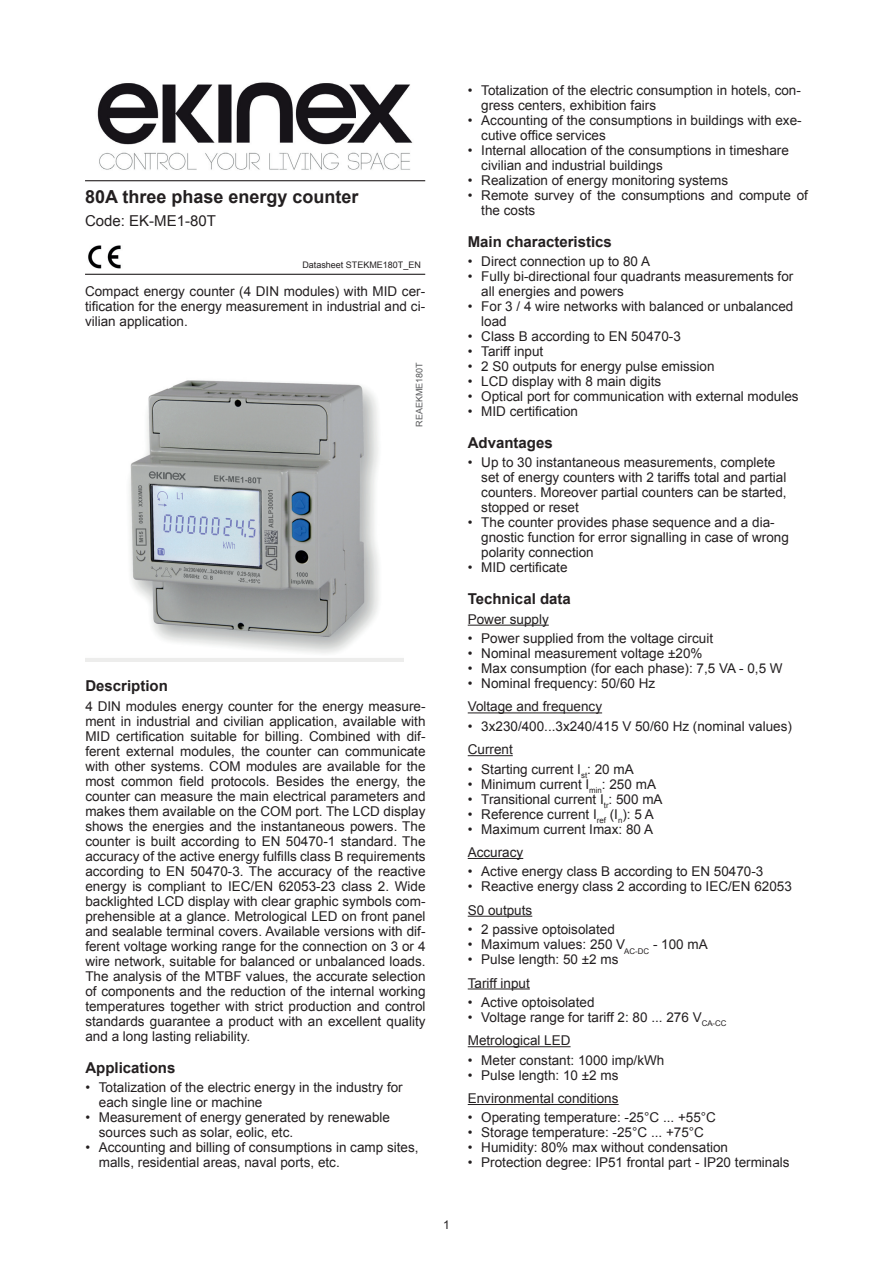
<style>
.page{position:relative;width:893px;height:1263px;background:#fff}
.page>*{position:absolute;margin:0;border:0;box-sizing:border-box;transform-origin:0 0}
.t1{font:700 18px "Arial";color:#231f20}
.t2{font:700 15px "Arial";color:#231f20}
.t3{font:15px "Arial";color:#231f20}
.t4{font:13.5px/15px "Arial";color:#231f20}
.t5{font:12px "Arial";color:#231f20}
.t6{font:9px "Arial";color:#231f20}
.t7{font:9px "Arial";color:#57585a}
</style>
<div class="page">
<hr style="left:468px;top:625px;width:81px;height:1px;background:#231f20">
<hr style="left:468px;top:712px;width:134px;height:1px;background:#231f20">
<hr style="left:468px;top:755px;width:45px;height:1px;background:#231f20">
<hr style="left:468px;top:858px;width:55px;height:1px;background:#231f20">
<hr style="left:468px;top:916px;width:64px;height:1px;background:#231f20">
<hr style="left:468px;top:988px;width:62px;height:1px;background:#231f20">
<hr style="left:468px;top:1046px;width:103px;height:1px;background:#231f20">
<hr style="left:468px;top:1104px;width:151px;height:1px;background:#231f20">
<img style="left:97px;top:82px;width:316px;height:88px">
<img style="left:85px;top:245px;width:41px;height:29px">
<hr style="left:85px;top:180px;width:340px;height:1px;background:#231f20">
<hr style="left:85px;top:274px;width:340px;height:1px;background:#231f20">
<img style="left:85px;top:380px;width:319px;height:281px">
<h1 class="t1" style="left:85px;top:187px;width:275px">80A three phase energy counter</h1>
<p class="t3" style="left:85px;top:212px;width:132px">Code: EK-ME1-80T</p>
<p class="t6" style="left:302px;top:260px;width:120px">Datasheet STEKME180T_EN</p>
<p class="t4" style="left:85px;top:284px;width:342px;text-align:justify">Compact energy counter (4 DIN modules) with MID cer&shy;tification for the energy measurement in industrial and ci&shy;vilian application.</p>
<p class="t7" style="left:414px;top:427px;width:66px;rotate:-90deg">REAEKME180T</p>
<p class="t2" style="left:85px;top:678px;width:84px">Description</p>
<p class="t4" style="left:85px;top:698px;width:342px;text-align:justify">4 DIN modules energy counter for the energy measure&shy;ment in industrial and civilian application, available with MID certification suitable for billing. Combined with dif&shy;ferent external modules, the counter can communicate with other systems. COM modules are available for the most common field protocols. Besides the energy, the counter can measure the main electrical parameters and makes them available on the COM port. The LCD display shows the energies and the instantaneous powers. The counter is built according to EN 50470-1 standard. The accuracy of the active energy fulfills class B requirements according to EN 50470-3. The accuracy of the reactive energy is compliant to IEC/EN 62053-23 class 2. Wide backlighted LCD display with clear graphic symbols com&shy;prehensible at a glance. Metrological LED on front panel and sealable terminal covers. Available versions with dif&shy;ferent voltage working range for the connection on 3 or 4 wire network, suitable for balanced or unbalanced loads.<br>The analysis of the MTBF values, the accurate selection of components and the reduction of the internal working temperatures together with strict production and control standards guarantee a product with an excellent quality and a long lasting reliability.</p>
<p class="t2" style="left:85px;top:1059px;width:92px">Applications</p>
<p class="t4" style="left:99px;top:1080px;width:305px;text-indent:-14px">• Totalization of the electric energy in the industry for each single line or machine</p>
<p class="t4" style="left:99px;top:1110px;width:293px;text-indent:-14px">• Measurement of energy generated by renewable sources such as solar, eolic, etc.</p>
<p class="t4" style="left:99px;top:1140px;width:321px;text-indent:-14px">• Accounting and billing of consumptions in camp sites, malls, residential areas, naval ports, etc.</p>
<p class="t4" style="left:481px;top:83px;width:321px;text-indent:-14px">• Totalization of the electric consumption in hotels, con&shy;gress centers, exhibition fairs</p>
<p class="t4" style="left:481px;top:113px;width:322px;text-indent:-14px">• Accounting of the consumptions in buildings with exe&shy;cutive office services</p>
<p class="t4" style="left:481px;top:143px;width:309px;text-indent:-14px">• Internal allocation of the consumptions in timeshare civilian and industrial buildings</p>
<p class="t4" style="left:468px;top:173px;width:262px">• Realization of energy monitoring systems</p>
<p class="t4" style="left:481px;top:188px;width:328px;text-indent:-14px">• Remote survey of the consumptions and compute of the costs</p>
<p class="t2" style="left:468px;top:233px;width:146px">Main characteristics</p>
<p class="t4" style="left:468px;top:254px;width:184px">• Direct connection up to 80 A</p>
<p class="t4" style="left:481px;top:269px;width:314px;text-indent:-14px">• Fully bi-directional four quadrants measurements for all energies and powers</p>
<p class="t4" style="left:481px;top:299px;width:314px;text-indent:-14px">• For 3 / 4 wire networks with balanced or unbalanced load</p>
<p class="t4" style="left:468px;top:329px;width:215px">• Class B according to EN 50470-3</p>
<p class="t4" style="left:468px;top:344px;width:77px">• Tariff input</p>
<p class="t4" style="left:468px;top:359px;width:248px">• 2 S0 outputs for energy pulse emission</p>
<p class="t4" style="left:468px;top:374px;width:195px">• LCD display with 8 main digits</p>
<p class="t4" style="left:468px;top:389px;width:332px">• Optical port for communication with external modules</p>
<p class="t4" style="left:468px;top:404px;width:112px">• MID certification</p>
<p class="t2" style="left:468px;top:435px;width:87px">Advantages</p>
<p class="t4" style="left:481px;top:455px;width:307px;text-indent:-14px">• Up to 30 instantaneous measurements, complete set of energy counters with 2 tariffs total and partial counters. Moreover partial counters can be started, stopped or reset</p>
<p class="t4" style="left:481px;top:515px;width:309px;text-indent:-14px">• The counter provides phase sequence and a dia&shy;gnostic function for error signalling in case of wrong polarity connection</p>
<p class="t4" style="left:468px;top:560px;width:101px">• MID certificate</p>
<p class="t2" style="left:468px;top:591px;width:105px">Technical data</p>
<p class="t4" style="left:468px;top:611px;width:83px">Power supply</p>
<p class="t4" style="left:468px;top:631px;width:247px">• Power supplied from the voltage circuit</p>
<p class="t4" style="left:468px;top:646px;width:236px">• Nominal measurement voltage ±20%</p>
<p class="t4" style="left:468px;top:661px;width:316px">• Max consumption (for each phase): 7,5 VA - 0,5 W</p>
<p class="t4" style="left:468px;top:671px;width:189px;line-height:23.5px">• Nominal frequency: 50/60 Hz<br>Voltage and frequency</p>
<p class="t4" style="left:468px;top:714px;width:326px;line-height:23.5px">• 3x230/400...3x240/415 V 50/60 Hz (nominal values)<br>Current</p>
<p class="t4" style="left:468px;top:761px;width:167px">• Starting current I<sub>st</sub>: 20 mA</p>
<p class="t4" style="left:468px;top:776px;width:190px">• Minimum current I<sub>min</sub>: 250 mA</p>
<p class="t4" style="left:468px;top:791px;width:196px">• Transitional current I<sub>tr</sub>: 500 mA</p>
<p class="t4" style="left:468px;top:806px;width:188px">• Reference current I<sub>ref</sub> (I<sub>n</sub>): 5 A</p>
<p class="t4" style="left:468px;top:817px;width:187px;line-height:23.5px">• Maximum current Imax: 80 A<br>Accuracy</p>
<p class="t4" style="left:468px;top:864px;width:297px">• Active energy class B according to EN 50470-3</p>
<p class="t4" style="left:468px;top:875px;width:326px;line-height:23.5px">• Reactive energy class 2 according to IEC/EN 62053<br>S0 outputs</p>
<p class="t4" style="left:468px;top:922px;width:149px">• 2 passive optoisolated</p>
<p class="t4" style="left:468px;top:937px;width:242px">• Maximum values: 250 V<sub>AC-DC</sub> - 100 mA</p>
<p class="t4" style="left:468px;top:947px;width:152px;line-height:23.5px">• Pulse length: 50 ±2 ms<br>Tariff input</p>
<p class="t4" style="left:468px;top:994px;width:128px">• Active optoisolated</p>
<p class="t4" style="left:468px;top:1005px;width:260px;line-height:23.5px">• Voltage range for tariff 2: 80 ... 276 V<sub>CA-CC<br></sub>Metrological LED</p>
<p class="t4" style="left:468px;top:1052px;width:198px">• Meter constant: 1000 imp/kWh</p>
<p class="t4" style="left:468px;top:1063px;width:152px;line-height:23.5px">• Pulse length: 10 ±2 ms<br>Environmental conditions</p>
<p class="t4" style="left:468px;top:1110px;width:250px">• Operating temperature: -25°C ... +55°C</p>
<p class="t4" style="left:468px;top:1125px;width:238px">• Storage temperature: -25°C ... +75°C</p>
<p class="t4" style="left:468px;top:1140px;width:262px">• Humidity: 80% max without condensation</p>
<p class="t4" style="left:468px;top:1155px;width:323px">• Protection degree: IP51 frontal part - IP20 terminals</p>
<p class="t5" style="left:443px;top:1218px;width:8px">1</p>
</div>
